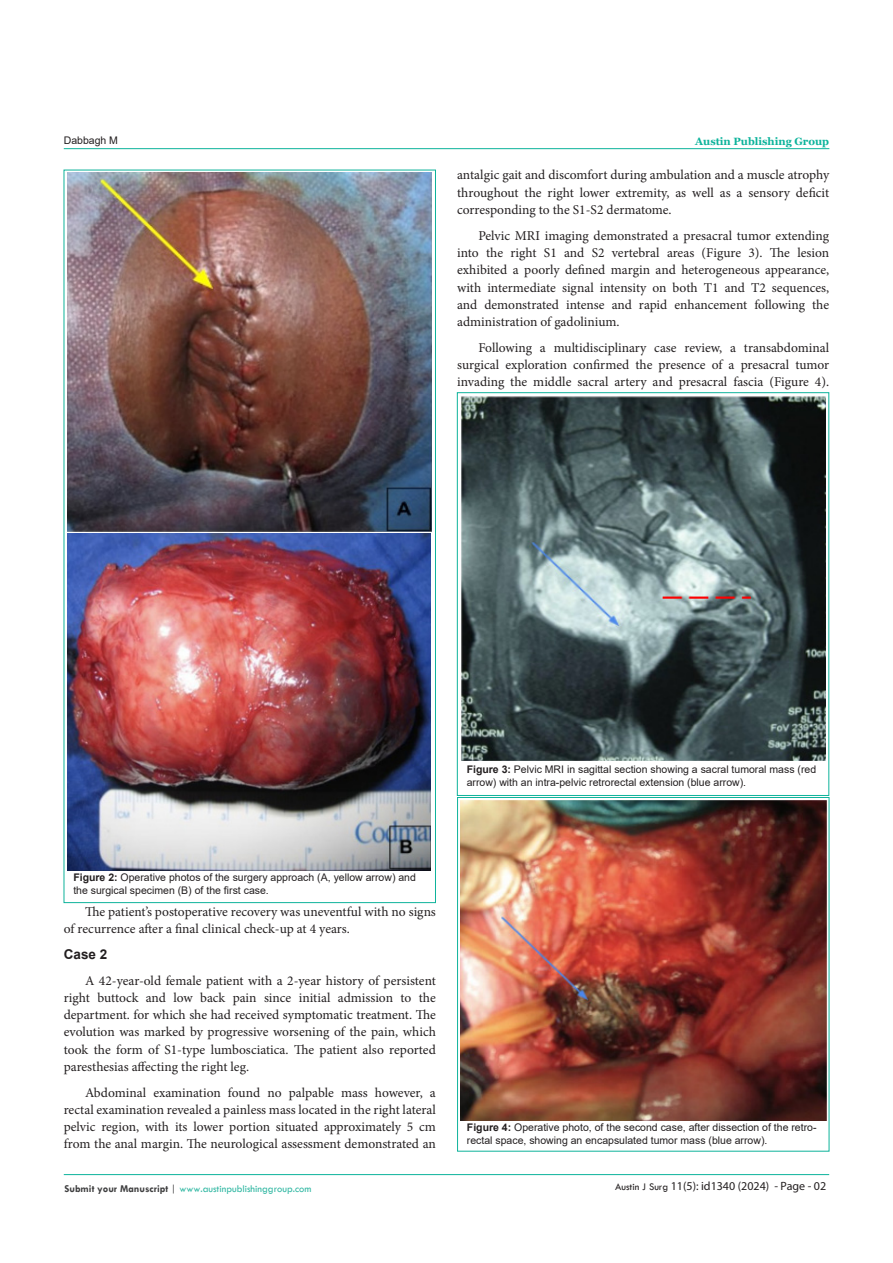
<style>
.page{position:relative;width:893px;height:1263px;background:#fff}
.page>*{position:absolute;margin:0;border:0;box-sizing:border-box;transform-origin:0 0}
.t1{font:13.5px/17.2px "Minion Pro";color:#231f20;text-align:justify}
.t2{font:700 13.5px "Arial";color:#231f20}
.t3{font:12px "Myriad Pro";color:#231f20}
.t4{font:10.5px/13.5px "Arial";color:#231f20}
.t5{font:10.5px "Tw Cen";color:#32b8a3}
.t6{font:700 10.5px "Georgia";color:#0cb39b}
.s1{font-weight:700}
.s2{font-weight:700;color:#3e3e3f}
.s3{color:#3e3e3f}
.s4{font-family:"Tw Cen";font-size:10.5px}
</style>
<div class="page">
<hr style="left:64px;top:1174px;width:765px;height:1px;background:#0cb39b">
<hr style="left:64px;top:148px;width:765px;height:1px;background:#0cb39b">
<img style="left:68px;top:172px;width:364px;height:699px">
<div style="left:457px;top:392px;width:372px;height:404px;border:1px solid #0eb39b"></div>
<img style="left:461px;top:396px;width:365px;height:364px">
<div style="left:457px;top:797px;width:372px;height:354px;border:1px solid #0eb39b"></div>
<img style="left:460px;top:800px;width:367px;height:321px">
<p class="t4" style="left:64px;top:134px;width:56px">Dabbagh M</p>
<p class="t6" style="left:695px;top:135px;width:135px">Austin Publishing Group</p>
<p class="t1" style="left:457px;top:167px;width:374px">antalgic gait and discomfort during ambulation and a muscle atrophy throughout the right lower extremity, as well as a sensory deficit corresponding to the S1-S2 dermatome.</p>
<p class="t1" style="left:457px;top:227px;width:374px;text-indent:21px">Pelvic MRI imaging demonstrated a presacral tumor extending into the right S1 and S2 vertebral areas (Figure 3). The lesion exhibited a poorly defined margin and heterogeneous appearance, with intermediate signal intensity on both T1 and T2 sequences, and demonstrated intense and rapid enhancement following the administration of gadolinium.</p>
<p class="t1" style="left:457px;top:339px;width:374px;text-indent:21px">Following a multidisciplinary case review, a transabdominal surgical exploration confirmed the presence of a presacral tumor invading the middle sacral artery and presacral fascia (Figure 4).</p>
<p class="t4" style="left:467px;top:762px;width:351px"><span class="s1">Figure 3:</span> Pelvic MRI in sagittal section showing a sacral tumoral mass (red arrow) with an intra-pelvic retrorectal extension (blue arrow).</p>
<p class="t4" style="left:73px;top:871px;width:344px;line-height:12.6px"><span class="s1">Figure 2:</span> Operative photos of the surgery approach (A, yellow arrow) and the surgical specimen (B) of the first case.</p>
<p class="t1" style="left:64px;top:903px;width:374px;text-indent:21px">The patient’s postoperative recovery was uneventful with no signs of recurrence after a final clinical check-up at 4 years.</p>
<p class="t2" style="left:64px;top:945px;width:45px">Case 2</p>
<p class="t1" style="left:64px;top:972px;width:374px;text-indent:21px">A 42-year-old female patient with a 2-year history of persistent right buttock and low back pain since initial admission to the department. for which she had received symptomatic treatment. The evolution was marked by progressive worsening of the pain, which took the form of S1-type lumbosciatica. The patient also reported paresthesias affecting the right leg.</p>
<p class="t1" style="left:64px;top:1084px;width:374px;text-indent:21px">Abdominal examination found no palpable mass however, a rectal examination revealed a painless mass located in the right lateral pelvic region, with its lower portion situated approximately 5 cm from the anal margin. The neurological assessment demonstrated an</p>
<p class="t5" style="left:64px;top:1183px;width:248px"><span class="s2">Submit your Manuscript</span> <span class="s3">|</span> www.austinpublishinggroup.com</p>
<p class="t4" style="left:467px;top:1120px;width:351px"><span class="s1">Figure 4:</span> Operative photo, of the second case, after dissection of the retro&shy;rectal space, showing an encapsulated tumor mass (blue arrow).</p>
<p class="t3" style="left:615px;top:1178px;width:213px"><span class="s4">Austin J Surg</span> 11(5): id1340 (2024) - Page - 02</p>
</div>
